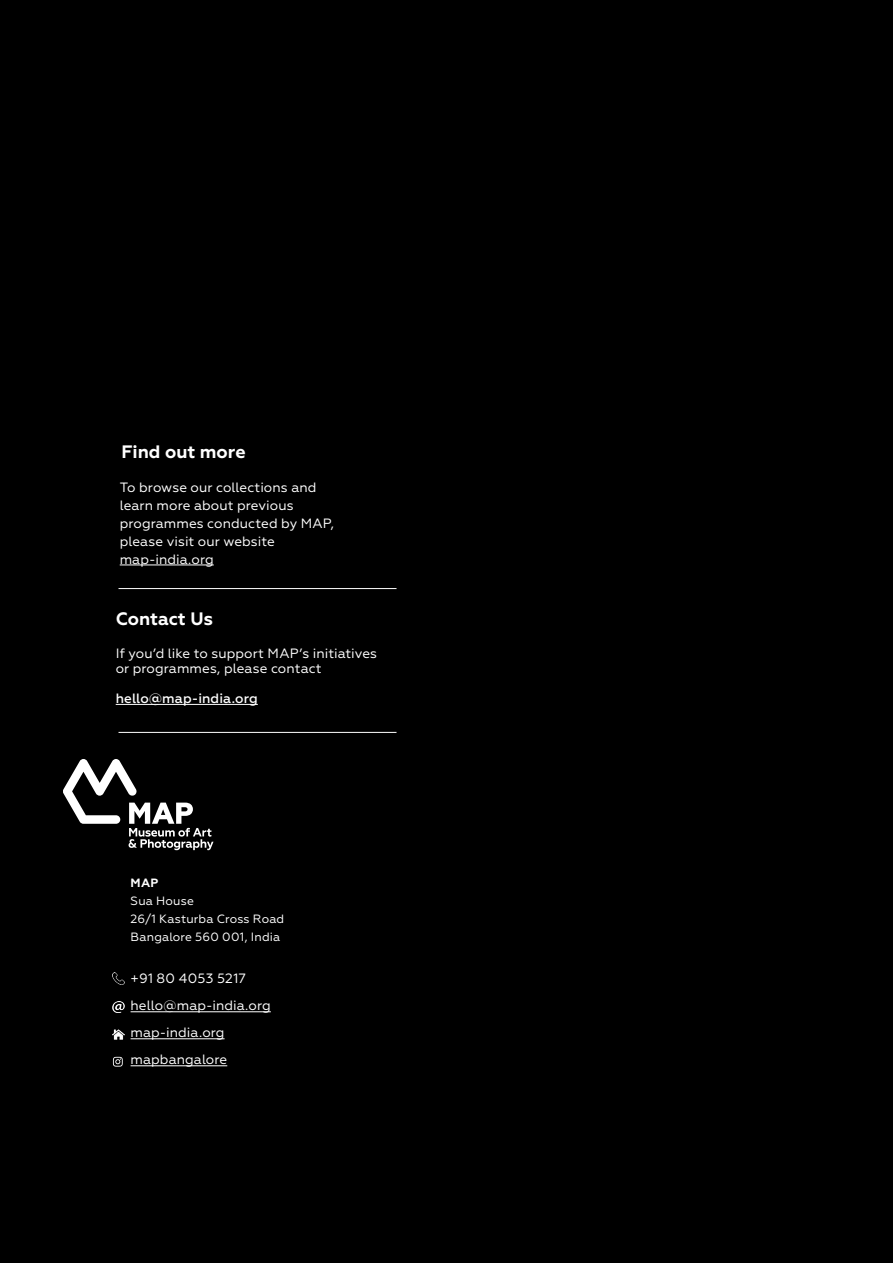
<style>
.page{position:relative;width:893px;height:1263px;background:#fff}
.page>*{position:absolute;margin:0;border:0;box-sizing:border-box;transform-origin:0 0}
.t1{font:700 18px "Geometria";color:#fff}
.t2{font:13.5px/18px "Geometria";letter-spacing:.005em;color:#fff}
.t3{font:500 13.5px "Geometria";letter-spacing:.005em;color:#fff}
.t4{font:12px/18px "Geometria";letter-spacing:.015em;color:#fff}
.t5{font:700 12px "Geometria";color:#fff}
</style>
<div class="page">
<div style="left:1px;top:0;width:892px;height:1263px;background:#000"></div>
<svg style="left:63px;top:759px;width:150px;height:91px"></svg>
<hr style="left:131px;top:1011px;width:140px;height:1px;background:#fff">
<hr style="left:131px;top:1038px;width:94px;height:1px;background:#fff">
<hr style="left:131px;top:1065px;width:96px;height:1px;background:#fff">
<svg style="left:113px;top:1057px;width:10px;height:10px"></svg>
<hr style="left:120px;top:565px;width:94px;height:1px;background:#fff">
<hr style="left:116px;top:704px;width:142px;height:1px;background:#fff">
<hr style="left:119px;top:588px;width:277px;height:1px;background:#fff">
<hr style="left:119px;top:732px;width:277px;height:1px;background:#fff">
<svg style="left:113px;top:1029px;width:12px;height:11px"></svg>
<svg style="left:113px;top:1001px;width:11px;height:12px"></svg>
<svg style="left:113px;top:972px;width:12px;height:12px"></svg>
<h1 class="t1" style="left:121px;top:441px;width:126px">Find out more</h1>
<p class="t2" style="left:120px;top:478px;width:216px">To browse our collections and learn more about previous programmes conducted by MAP, please visit our website map-india.org</p>
<h1 class="t1" style="left:116px;top:608px;width:99px">Contact Us</h1>
<p class="t2" style="left:116px;top:646px;width:263px;line-height:15px">If you’d like to support MAP’s initiatives or programmes, please contact</p>
<p class="t3" style="left:116px;top:690px;width:144px">hello@map-india.org</p>
<p class="t5" style="left:131px;top:876px;width:29px">MAP</p>
<p class="t4" style="left:131px;top:892px;width:155px">Sua House<br>26/1 Kasturba Cross Road<br>Bangalore 560 001, India</p>
<p class="t2" style="left:131px;top:965px;width:142px;line-height:27px">+91 80 4053 5217 hello@map-india.org map-india.org mapbangalore</p>
</div>
